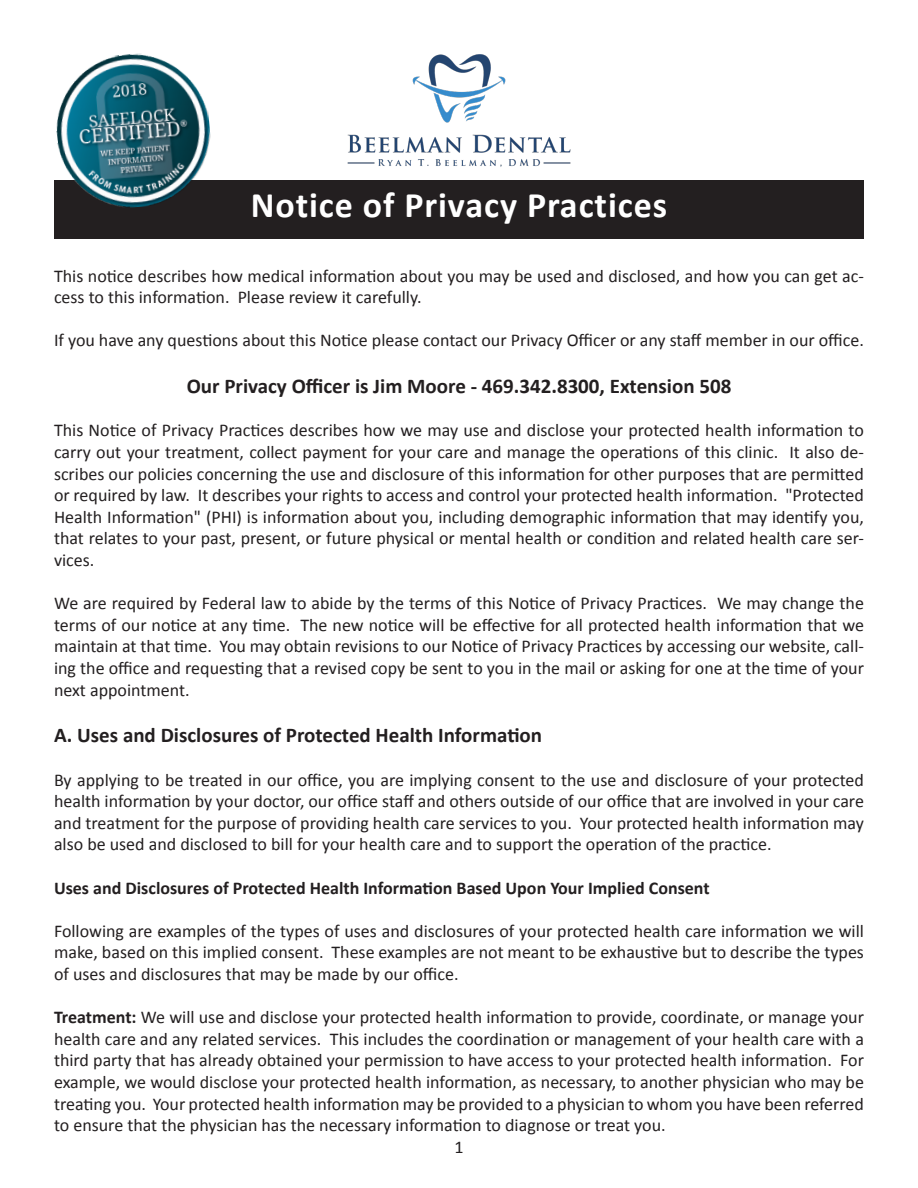
<style>
.page{position:relative;width:918px;height:1188px;background:#fff}
.page>*{position:absolute;margin:0;border:0;box-sizing:border-box;transform-origin:0 0}
.t1{font:700 36px "Calibri";letter-spacing:.025em;color:#fff}
.t2{font:700 21px "Calibri";color:#231f20}
.t3{font:18px/21.6px "Calibri";color:#231f20;text-align:justify}
.t4{font:700 18px "Calibri";color:#231f20}
.s1{font-weight:700}
</style>
<div class="page">
<div style="left:54px;top:180px;width:810px;height:58px;background:#231f20"></div>
<img style="left:56px;top:53px;width:155px;height:155px">
<img style="left:328px;top:54px;width:262px;height:185px">
<h1 class="t1" style="left:251px;top:183px;width:418px">Notice of Privacy Practices</h1>
<p class="t3" style="left:54px;top:264px;width:812px">This notice describes how medical information about you may be used and disclosed, and how you can get ac&shy;cess to this information. Please review it carefully.</p>
<p class="t3" style="left:54px;top:329px;width:811px">If you have any questions about this Notice please contact our Privacy Officer or any staff member in our office.</p>
<p class="t2" style="left:187px;top:373px;width:546px">Our Privacy Officer is Jim Moore - 469.342.8300, Extension 508</p>
<p class="t3" style="left:54px;top:419px;width:811px">This Notice of Privacy Practices describes how we may use and disclose your protected health information to carry out your treatment, collect payment for your care and manage the operations of this clinic. It also de&shy;scribes our policies concerning the use and disclosure of this information for other purposes that are permitted or required by law. It describes your rights to access and control your protected health information. "Protected Health Information" (PHI) is information about you, including demographic information that may identify you, that relates to your past, present, or future physical or mental health or condition and related health care ser&shy;vices.</p>
<p class="t3" style="left:54px;top:592px;width:812px">We are required by Federal law to abide by the terms of this Notice of Privacy Practices. We may change the terms of our notice at any time. The new notice will be effective for all protected health information that we maintain at that time. You may obtain revisions to our Notice of Privacy Practices by accessing our website, call&shy;ing the office and requesting that a revised copy be sent to you in the mail or asking for one at the time of your next appointment.</p>
<p class="t2" style="left:54px;top:722px;width:490px">A. Uses and Disclosures of Protected Health Information</p>
<p class="t3" style="left:54px;top:768px;width:812px">By applying to be treated in our office, you are implying consent to the use and disclosure of your protected health information by your doctor, our office staff and others outside of our office that are involved in your care and treatment for the purpose of providing health care services to you. Your protected health information may also be used and disclosed to bill for your health care and to support the operation of the practice.</p>
<p class="t4" style="left:54px;top:876px;width:657px">Uses and Disclosures of Protected Health Information Based Upon Your Implied Consent</p>
<p class="t3" style="left:54px;top:919px;width:812px">Following are examples of the types of uses and disclosures of your protected health care information we will make, based on this implied consent. These examples are not meant to be exhaustive but to describe the types of uses and disclosures that may be made by our office.</p>
<p class="t3" style="left:54px;top:1006px;width:812px"><span class="s1">Treatment:</span> We will use and disclose your protected health information to provide, coordinate, or manage your health care and any related services. This includes the coordination or management of your health care with a third party that has already obtained your permission to have access to your protected health information. For example, we would disclose your protected health information, as necessary, to another physician who may be treating you. Your protected health information may be provided to a physician to whom you have been referred to ensure that the physician has the necessary information to diagnose or treat you.</p>
<p class="t3" style="left:454px;top:1135px;width:11px">1</p>
</div>
